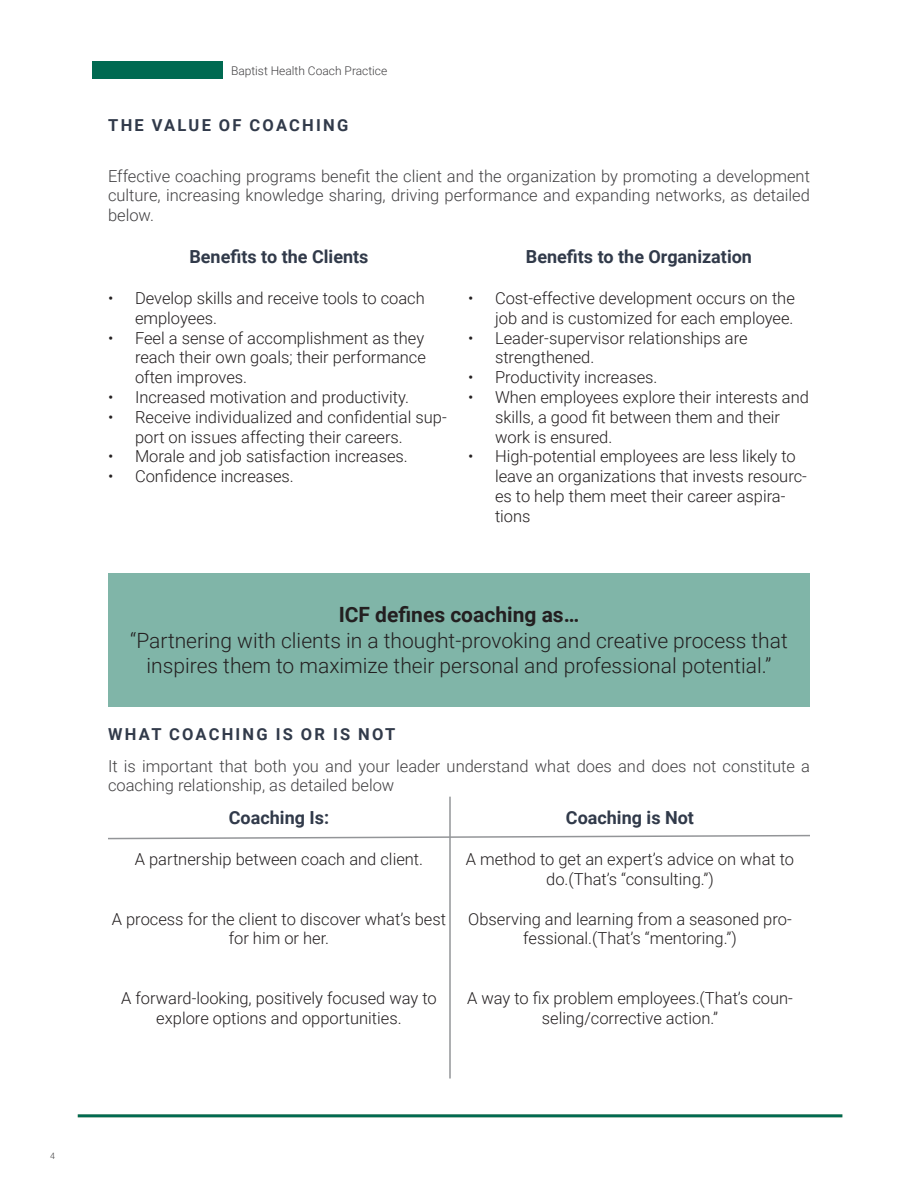
<style>
.page{position:relative;width:918px;height:1188px;background:#fff}
.page>*{position:absolute;margin:0;border:0;box-sizing:border-box;transform-origin:0 0}
.Body_Text{font:300 21px "Roboto";color:#231f20}
.Body_Text-2{font:700 21px "Roboto";color:#231f20}
.t1{font:700 18px "Roboto";color:#313a4a}
.t2{font:300 16.5px/19.8px "Roboto";color:#231f20}
.Body_Text-3{font:300 16.5px/19.8px "Roboto";color:#414042;text-align:justify}
.Header_-_Align_Left{font:700 16.5px "Roboto";letter-spacing:.135em;color:#313a4a}
.t3{font:300 12px "Roboto";color:#414042}
.t4{font:300 8.7px "Roboto";color:#414042}
</style>
<div class="page">
<hr style="left:78px;top:1114px;width:764px;height:3px;background:#006a51">
<div style="left:92px;top:61px;width:130px;height:18px;background:#006a51"></div>
<div style="left:108px;top:573px;width:702px;height:133px;background:#80b5a8"></div>
<svg style="left:108px;top:834px;width:702px;height:6px"></svg>
<hr style="left:449px;top:797px;width:2px;height:282px;background:#939598">
<p class="t4" style="left:50px;top:1150px;width:6px">4</p>
<p class="t3" style="left:231px;top:62px;width:158px">Baptist Health Coach Practice</p>
<p class="Header_-_Align_Left" style="left:108px;top:113px;width:242px">THE VALUE OF COACHING</p>
<p class="Body_Text-3" style="left:108px;top:165px;width:704px">Effective coaching programs benefit the client and the organization by promoting a development culture, increasing knowledge sharing, driving performance and expanding networks, as detailed below.</p>
<p class="t1" style="left:189px;top:243px;width:181px">Benefits to the Clients</p>
<p class="t2" style="left:135px;top:288px;width:291px;text-indent:-27px">• Develop skills and receive tools to coach employees.</p>
<p class="t2" style="left:135px;top:327px;width:293px;text-align:justify;text-indent:-27px">• Feel a sense of accomplishment as they reach their own goals; their performance often improves.</p>
<p class="t2" style="left:108px;top:387px;width:303px">• Increased motivation and productivity.</p>
<p class="t2" style="left:135px;top:406px;width:313px;text-indent:-27px">• Receive individualized and confidential sup&shy;port on issues affecting their careers.</p>
<p class="t2" style="left:108px;top:446px;width:301px">• Morale and job satisfaction increases.</p>
<p class="t2" style="left:108px;top:466px;width:187px">• Confidence increases.</p>
<p class="t1" style="left:526px;top:243px;width:228px">Benefits to the Organization</p>
<p class="t2" style="left:468px;top:288px;width:328px;text-align:right">• Cost-effective development occurs on the job and is customized for each employee.</p>
<p class="t2" style="left:495px;top:327px;width:254px;text-indent:-27px">• Leader-supervisor relationships are strengthened.</p>
<p class="t2" style="left:468px;top:367px;width:191px">• Productivity increases.</p>
<p class="t2" style="left:495px;top:387px;width:316px;text-indent:-27px">• When employees explore their interests and skills, a good fit between them and their work is ensured.</p>
<p class="t2" style="left:495px;top:446px;width:313px;text-indent:-27px">• High-potential employees are less likely to leave an organizations that invests resourc&shy;es to help them meet their career aspira&shy;tions</p>
<p class="Body_Text-2" style="left:339px;top:600px;width:242px">ICF defines coaching as…</p>
<p class="Body_Text" style="left:130px;top:625px;width:659px">“Partnering with clients in a thought-provoking and creative process that</p>
<p class="Body_Text" style="left:147px;top:651px;width:626px">inspires them to maximize their personal and professional potential.”</p>
<p class="Header_-_Align_Left" style="left:108px;top:723px;width:289px">WHAT COACHING IS OR IS NOT</p>
<p class="Body_Text-3" style="left:108px;top:755px;width:703px">It is important that both you and your leader understand what does and does not constitute a coaching relationship, as detailed below</p>
<p class="t1" style="left:229px;top:805px;width:102px">Coaching Is:</p>
<p class="t2" style="left:135px;top:849px;width:290px">A partnership between coach and client.</p>
<p class="t2" style="left:112px;top:908px;width:336px;text-align:center">A process for the client to discover what’s best for him or her.</p>
<p class="t2" style="left:121px;top:987px;width:317px;text-align:center">A forward-looking, positively focused way to explore options and opportunities.</p>
<p class="t1" style="left:566px;top:805px;width:130px">Coaching is Not</p>
<p class="t2" style="left:466px;top:849px;width:330px;text-align:center">A method to get an expert’s advice on what to do.(That’s “consulting.”)</p>
<p class="t2" style="left:468px;top:908px;width:325px;text-align:center">Observing and learning from a seasoned pro&shy;fessional.(That’s “mentoring.”)</p>
<p class="t2" style="left:467px;top:987px;width:327px;text-align:center">A way to fix problem employees.(That’s coun&shy;seling/corrective action.”</p>
</div>
